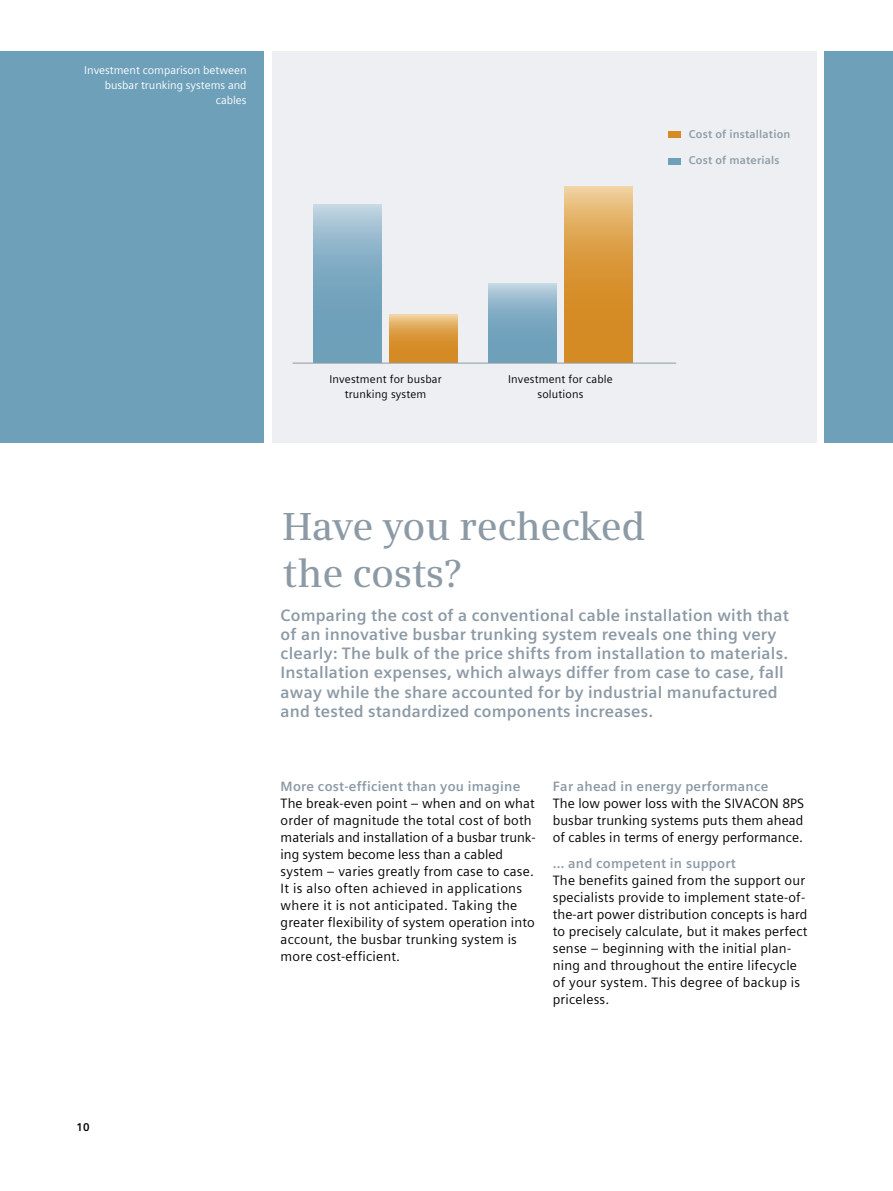
<style>
.page{position:relative;width:893px;height:1191px;background:#fff}
.page>*{position:absolute;margin:0;border:0;box-sizing:border-box;transform-origin:0 0}
.t1{font:600 39px/46.8px "Siemens Serif";letter-spacing:-.01em;color:#8c9aa6}
.t2{font:700 16.5px/19.2px "Siemens Sans Global";letter-spacing:.01em;color:#8c9aa6}
.t3{font:13.5px/17px "Siemens Sans Global";letter-spacing:.015em;color:#000}
.t4{font:700 13.5px "Siemens Sans Global";letter-spacing:.015em;color:#8c9aa6}
.t5{font:11.25px/14.9px "Siemens Sans Global";letter-spacing:.015em;color:#000;text-align:center}
.t6{font:11.25px/14.9px "Siemens Sans Global";color:#fff;text-align:right}
.t7{font:700 11.25px "Siemens Sans Global";letter-spacing:.015em;color:#8c9aa6}
.t8{font:700 11.25px "Siemens Sans Global";color:#000}
</style>
<div class="page">
<div style="left:272px;top:51px;width:544px;height:391px;background:#edeff2"></div>
<div style="left:0;top:51px;width:264px;height:391px;background:#6ea0ba"></div>
<div style="left:825px;top:51px;width:68px;height:391px;background:#6ea0ba"></div>
<svg style="left:313px;top:204px;width:68px;height:159px;background:#83adc4"></svg>
<svg style="left:390px;top:315px;width:68px;height:48px;background:#db9d44"></svg>
<svg style="left:488px;top:283px;width:68px;height:80px;background:#83adc4"></svg>
<svg style="left:565px;top:186px;width:68px;height:177px;background:#db9c43"></svg>
<hr style="left:293px;top:363px;width:383px;height:1px;background:#909ba4">
<div style="left:668px;top:131px;width:12px;height:7px;background:#d58a24"></div>
<div style="left:668px;top:158px;width:12px;height:6px;background:#6ea0ba"></div>
<p class="t6" style="left:84px;top:63px;width:164px">Investment comparison between busbar trunking systems and cables</p>
<p class="t7" style="left:689px;top:125px;width:103px">Cost of installation</p>
<p class="t7" style="left:689px;top:152px;width:92px">Cost of materials</p>
<p class="t8" style="left:77px;top:1118px;width:15px">10</p>
<p class="t5" style="left:329px;top:371px;width:114px">Investment for busbar trunking system</p>
<p class="t5" style="left:508px;top:371px;width:106px">Investment for cable solutions</p>
<h1 class="t1" style="left:282px;top:503px;width:365px">Have you rechecked the costs?</h1>
<p class="t2" style="left:281px;top:606px;width:510px">Comparing the cost of a conventional cable installation with that of an innovative busbar trunking system reveals one thing very clearly: The bulk of the price shifts from installation to materials.<br>Installation expenses, which always differ from case to case, fall away while the share accounted for by industrial manufactured and tested standardized components increases.</p>
<p class="t4" style="left:281px;top:776px;width:241px">More cost-efficient than you imagine</p>
<p class="t3" style="left:281px;top:795px;width:256px">The break-even point – when and on what order of magnitude the total cost of both materials and installation of a busbar trunk&shy;ing system become less than a cabled system – varies greatly from case to case.<br>It is also often achieved in applications where it is not anticipated. Taking the greater flexibility of system operation into account, the busbar trunking system is more cost-efficient.</p>
<p class="t4" style="left:553px;top:776px;width:217px">Far ahead in energy performance</p>
<p class="t3" style="left:553px;top:795px;width:253px;text-align:justify">The low power loss with the SIVACON 8PS busbar trunking systems puts them ahead of cables in terms of energy performance.</p>
<p class="t4" style="left:553px;top:852px;width:184px">… and competent in support</p>
<p class="t3" style="left:553px;top:871px;width:256px">The benefits gained from the support our specialists provide to implement state-of&shy;the-art power distribution concepts is hard to precisely calculate, but it makes perfect sense – beginning with the initial plan&shy;ning and throughout the entire lifecycle of your system. This degree of backup is priceless.</p>
</div>
